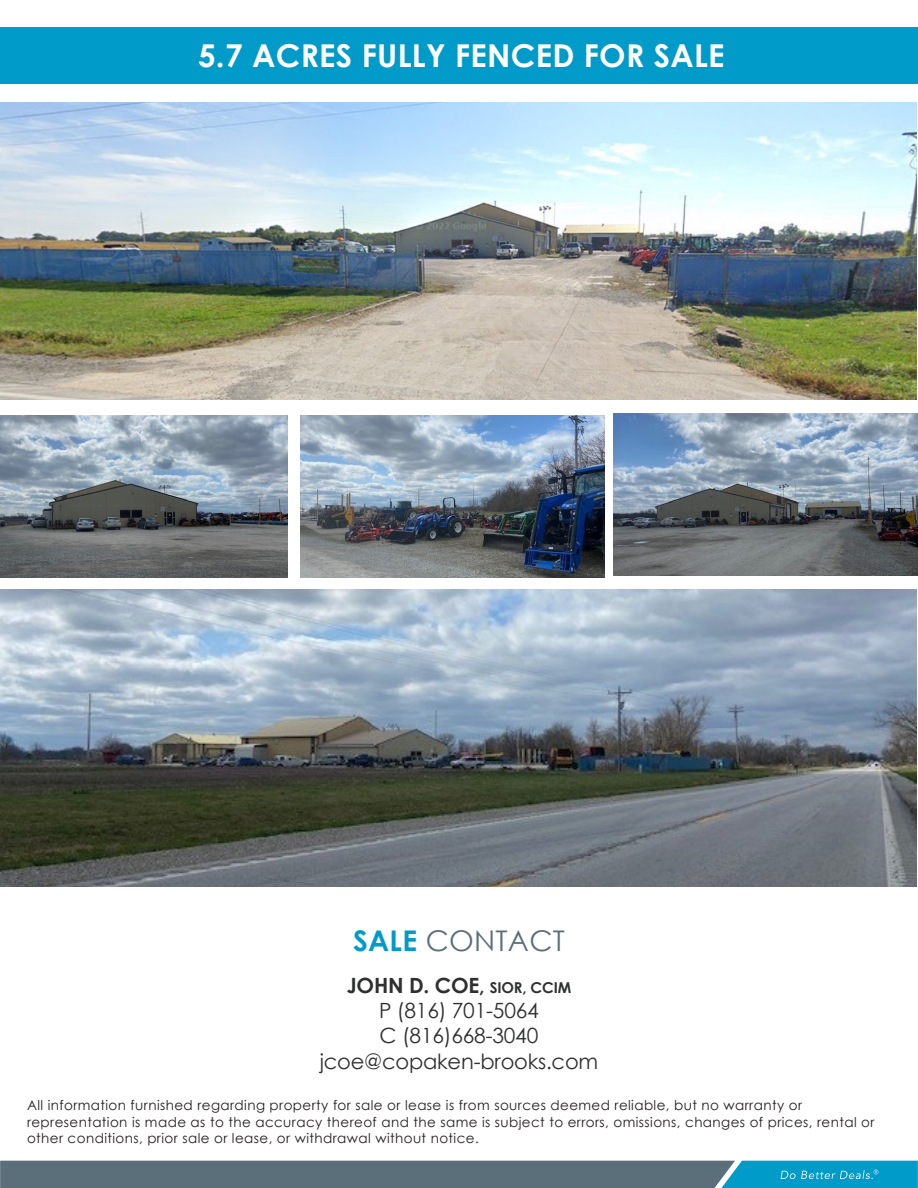
<style>
.page{position:relative;width:918px;height:1188px;background:#fff}
.page>*{position:absolute;margin:0;border:0;box-sizing:border-box;transform-origin:0 0}
.Subhead{font:700 31.5px "Century Gothic";letter-spacing:.01em;color:#fff}
.t1{font:28.5px "Century Gothic";letter-spacing:.01em;color:#5b6f7b}
.t2{font:21px/25.2px "Century Gothic";letter-spacing:-.01em;color:#2e2f2f;text-align:center}
.t3{font:13.5px/16.2px "Century Gothic";letter-spacing:.03em;color:#231f20}
.s1{font-weight:700;color:#009bc8}
.s2{font-weight:700}
.s3{font-weight:700;font-size:19.5px}
.s4{font-weight:700;font-size:15px}
</style>
<div class="page">
<div style="left:0;top:27px;width:918px;height:56px;background:#009bc8"></div>
<svg style="left:0;top:1161px;width:918px;height:27px;background:#4c798b"></svg>
<img style="left:0;top:590px;width:917px;height:297px">
<img style="left:0;top:416px;width:287px;height:162px">
<img style="left:614px;top:414px;width:304px;height:162px">
<img style="left:300px;top:416px;width:304px;height:162px">
<img style="left:0;top:103px;width:917px;height:297px">
<p class="Subhead" style="left:198px;top:31px;width:528px">5.7 ACRES FULLY FENCED FOR SALE</p>
<h2 class="t1" style="left:353px;top:921px;width:213px"><span class="s1">SALE</span> CONTACT</h2>
<h3 class="t2" style="left:320px;top:972px;width:280px"><span class="s2">JOHN D. COE</span><span class="s3">,</span> <span class="s4">SIOR, CCIM<br></span>P (816) 701-5064<br>C (816)668-3040 jcoe@copaken-brooks.com</h3>
<p class="t3" style="left:27px;top:1097px;width:849px">All information furnished regarding property for sale or lease is from sources deemed reliable, but no warranty or representation is made as to the accuracy thereof and the same is subject to errors, omissions, changes of prices, rental or other conditions, prior sale or lease, or withdrawal without notice.</p>
</div>
